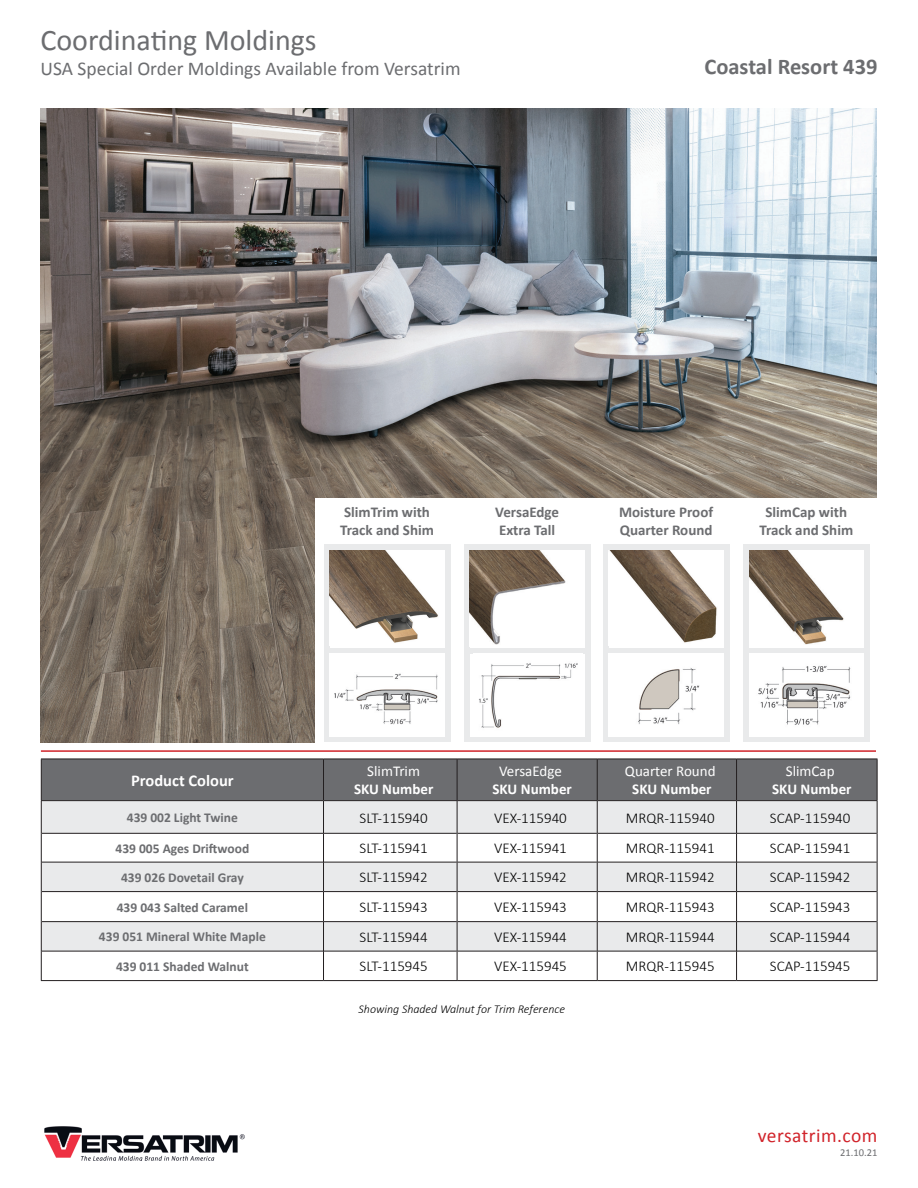
<style>
.page{position:relative;width:918px;height:1188px;background:#fff}
.page>*{position:absolute;margin:0;border:0;box-sizing:border-box;transform-origin:0 0}
.t1{font:30px "Calibri";color:#6c6d70}
.t2{font:700 22.5px "Calibri";color:#6c6d70}
.t3{font:19.5px "Calibri";color:#6c6d70}
.t4{font:19.5px "Calibri";letter-spacing:.025em;color:#d1232a}
.t5{font:700 16.5px "Calibri";color:#fff}
.t6{font:300 15px "Calibri";color:#010101}
.t7{font:700 15px/18px "Calibri";color:#6c6d70}
.t8{font:15px "Calibri";color:#fff}
.t9{font:700 15px "Calibri";color:#fff}
.t10{font:700 13.5px "Calibri";color:#6c6d70}
.t11{font:italic 300 12px "Calibri";color:#010101}
.t12{font:10.5px "Calibri";color:#6c6d70}
</style>
<div class="page">
<img style="left:44px;top:1127px;width:201px;height:34px">
<hr style="left:41px;top:750px;width:835px;height:2px;background:#d1232a">
<img style="left:40px;top:108px;width:837px;height:634px">
<div style="left:42px;top:760px;width:835px;height:40px;background:#6c6d70"></div>
<svg style="left:42px;top:801px;width:835px;height:150px;fill:#e9eaeb"></svg>
<svg style="left:324px;top:834px;width:553px;height:146px"></svg>
<hr style="left:42px;top:833px;width:281px;height:1px;background:#231f20">
<hr style="left:42px;top:862px;width:281px;height:1px;background:#231f20">
<hr style="left:42px;top:891px;width:281px;height:1px;background:#231f20">
<hr style="left:42px;top:921px;width:281px;height:1px;background:#231f20">
<hr style="left:42px;top:951px;width:281px;height:1px;background:#231f20">
<hr style="left:41px;top:980px;width:283px;height:1px;background:#231f20">
<hr style="left:324px;top:833px;width:133px;height:1px;background:#231f20">
<hr style="left:457px;top:833px;width:140px;height:1px;background:#231f20">
<hr style="left:598px;top:833px;width:138px;height:1px;background:#231f20">
<hr style="left:737px;top:833px;width:140px;height:1px;background:#231f20">
<hr style="left:324px;top:862px;width:133px;height:1px;background:#231f20">
<hr style="left:457px;top:862px;width:140px;height:1px;background:#231f20">
<hr style="left:598px;top:862px;width:138px;height:1px;background:#231f20">
<hr style="left:737px;top:862px;width:140px;height:1px;background:#231f20">
<hr style="left:324px;top:891px;width:133px;height:1px;background:#231f20">
<hr style="left:457px;top:891px;width:140px;height:1px;background:#231f20">
<hr style="left:598px;top:891px;width:138px;height:1px;background:#231f20">
<hr style="left:737px;top:891px;width:140px;height:1px;background:#231f20">
<hr style="left:324px;top:921px;width:133px;height:1px;background:#231f20">
<hr style="left:457px;top:921px;width:140px;height:1px;background:#231f20">
<hr style="left:598px;top:921px;width:138px;height:1px;background:#231f20">
<hr style="left:737px;top:921px;width:140px;height:1px;background:#231f20">
<hr style="left:324px;top:951px;width:133px;height:1px;background:#231f20">
<hr style="left:457px;top:951px;width:140px;height:1px;background:#231f20">
<hr style="left:598px;top:951px;width:138px;height:1px;background:#231f20">
<hr style="left:737px;top:951px;width:140px;height:1px;background:#231f20">
<hr style="left:324px;top:980px;width:133px;height:1px;background:#231f20">
<hr style="left:457px;top:980px;width:140px;height:1px;background:#231f20">
<hr style="left:597px;top:980px;width:140px;height:1px;background:#231f20">
<hr style="left:737px;top:980px;width:141px;height:1px;background:#231f20">
<hr style="left:323px;top:801px;width:1px;height:32px;background:#231f20">
<hr style="left:457px;top:801px;width:1px;height:32px;background:#231f20">
<hr style="left:597px;top:801px;width:1px;height:32px;background:#231f20">
<hr style="left:736px;top:801px;width:1px;height:32px;background:#231f20">
<hr style="left:877px;top:801px;width:1px;height:32px;background:#231f20">
<svg style="left:323px;top:833px;width:1px;height:29px"></svg>
<svg style="left:457px;top:833px;width:1px;height:29px"></svg>
<svg style="left:597px;top:833px;width:1px;height:29px"></svg>
<svg style="left:736px;top:833px;width:1px;height:29px"></svg>
<svg style="left:877px;top:833px;width:1px;height:29px"></svg>
<hr style="left:323px;top:862px;width:1px;height:30px;background:#231f20">
<hr style="left:457px;top:862px;width:1px;height:30px;background:#231f20">
<hr style="left:597px;top:862px;width:1px;height:30px;background:#231f20">
<hr style="left:736px;top:862px;width:1px;height:30px;background:#231f20">
<hr style="left:877px;top:862px;width:1px;height:30px;background:#231f20">
<hr style="left:323px;top:892px;width:1px;height:30px;background:#231f20">
<hr style="left:457px;top:892px;width:1px;height:30px;background:#231f20">
<hr style="left:597px;top:892px;width:1px;height:30px;background:#231f20">
<hr style="left:736px;top:892px;width:1px;height:30px;background:#231f20">
<hr style="left:877px;top:892px;width:1px;height:30px;background:#231f20">
<svg style="left:323px;top:922px;width:1px;height:58px"></svg>
<svg style="left:457px;top:922px;width:1px;height:58px"></svg>
<svg style="left:597px;top:922px;width:1px;height:58px"></svg>
<svg style="left:736px;top:922px;width:1px;height:58px"></svg>
<svg style="left:877px;top:922px;width:1px;height:58px"></svg>
<hr style="left:323px;top:759px;width:1px;height:41px;background:#231f20">
<hr style="left:457px;top:759px;width:1px;height:41px;background:#231f20">
<hr style="left:597px;top:759px;width:1px;height:41px;background:#231f20">
<hr style="left:736px;top:759px;width:1px;height:41px;background:#231f20">
<hr style="left:877px;top:759px;width:1px;height:41px;background:#231f20">
<hr style="left:41px;top:759px;width:283px;height:1px;background:#231f20">
<hr style="left:324px;top:759px;width:133px;height:1px;background:#231f20">
<hr style="left:457px;top:759px;width:140px;height:1px;background:#231f20">
<hr style="left:597px;top:759px;width:140px;height:1px;background:#231f20">
<hr style="left:737px;top:759px;width:141px;height:1px;background:#231f20">
<hr style="left:41px;top:801px;width:1px;height:32px;background:#231f20">
<svg style="left:41px;top:833px;width:1px;height:29px"></svg>
<hr style="left:41px;top:862px;width:1px;height:30px;background:#231f20">
<hr style="left:41px;top:892px;width:1px;height:30px;background:#231f20">
<svg style="left:41px;top:922px;width:1px;height:58px"></svg>
<hr style="left:41px;top:759px;width:1px;height:41px;background:#231f20">
<hr style="left:41px;top:800px;width:283px;height:1px;background:#231f20">
<hr style="left:324px;top:800px;width:133px;height:1px;background:#231f20">
<hr style="left:457px;top:800px;width:140px;height:1px;background:#231f20">
<hr style="left:597px;top:800px;width:140px;height:1px;background:#231f20">
<hr style="left:737px;top:800px;width:141px;height:1px;background:#231f20">
<div style="left:315px;top:498px;width:567px;height:252px;background:#fff"></div>
<svg style="left:603px;top:545px;width:126px;height:197px;background:#eaebeb"></svg>
<div style="left:609px;top:551px;width:114px;height:97px;background:#fff"></div>
<img style="left:610px;top:551px;width:107px;height:92px">
<img style="left:609px;top:654px;width:114px;height:82px">
<div style="left:743px;top:545px;width:126px;height:197px;background:#e9eaeb"></div>
<div style="left:749px;top:551px;width:115px;height:97px;background:#fff"></div>
<img style="left:749px;top:551px;width:95px;height:94px">
<img style="left:749px;top:654px;width:115px;height:82px">
<svg style="left:324px;top:545px;width:126px;height:197px;background:#e9e9ea"></svg>
<div style="left:330px;top:551px;width:114px;height:97px;background:#fff"></div>
<img style="left:330px;top:551px;width:108px;height:92px">
<img style="left:330px;top:654px;width:114px;height:82px">
<svg style="left:464px;top:545px;width:126px;height:197px;background:#e7e7e8"></svg>
<div style="left:470px;top:551px;width:114px;height:97px;background:#fff"></div>
<img style="left:470px;top:551px;width:96px;height:94px">
<div style="left:470px;top:654px;width:114px;height:82px;background:#fff"></div>
<img style="left:479px;top:663px;width:99px;height:65px">
<h1 class="t1" style="left:40px;top:19px;width:278px">Coordinating Moldings</h1>
<h3 class="t3" style="left:40px;top:55px;width:422px">USA Special Order Moldings Available from Versatrim</h3>
<h2 class="t2" style="left:705px;top:51px;width:174px">Coastal Resort 439</h2>
<p class="t5" style="left:131px;top:769px;width:104px">Product Colour</p>
<p class="t7" style="left:340px;top:503px;width:95px">SlimTrim with<br>Track and Shim</p>
<p class="t7" style="left:495px;top:503px;width:65px">VersaEdge<br>Extra Tall</p>
<p class="t7" style="left:619px;top:503px;width:96px">Moisture Proof<br>Quarter Round</p>
<p class="t7" style="left:759px;top:503px;width:95px;text-align:center">SlimCap with<br>Track and Shim</p>
<p class="t8" style="left:367px;top:761px;width:54px">SlimTrim</p>
<p class="t9" style="left:354px;top:779px;width:81px">SKU Number</p>
<p class="t8" style="left:499px;top:761px;width:64px">VersaEdge</p>
<p class="t9" style="left:493px;top:779px;width:81px">SKU Number</p>
<p class="t8" style="left:625px;top:761px;width:92px">Quarter Round</p>
<p class="t9" style="left:632px;top:779px;width:81px">SKU Number</p>
<p class="t8" style="left:786px;top:761px;width:50px">SlimCap</p>
<p class="t9" style="left:772px;top:779px;width:81px">SKU Number</p>
<p class="t10" style="left:127px;top:808px;width:113px">439 002 Light Twine</p>
<p class="t6" style="left:360px;top:808px;width:70px">SLT-115940</p>
<p class="t6" style="left:494px;top:808px;width:74px">VEX-115940</p>
<p class="t6" style="left:626px;top:808px;width:90px">MRQR-115940</p>
<p class="t6" style="left:770px;top:808px;width:82px">SCAP-115940</p>
<p class="t10" style="left:116px;top:839px;width:135px">439 005 Ages Driftwood</p>
<p class="t6" style="left:360px;top:839px;width:70px">SLT-115941</p>
<p class="t6" style="left:494px;top:839px;width:74px">VEX-115941</p>
<p class="t6" style="left:626px;top:839px;width:90px">MRQR-115941</p>
<p class="t6" style="left:770px;top:839px;width:82px">SCAP-115941</p>
<p class="t10" style="left:121px;top:868px;width:124px">439 026 Dovetail Gray</p>
<p class="t6" style="left:360px;top:868px;width:70px">SLT-115942</p>
<p class="t6" style="left:494px;top:868px;width:74px">VEX-115942</p>
<p class="t6" style="left:626px;top:868px;width:90px">MRQR-115942</p>
<p class="t6" style="left:770px;top:868px;width:82px">SCAP-115942</p>
<p class="t10" style="left:117px;top:898px;width:133px">439 043 Salted Caramel</p>
<p class="t6" style="left:360px;top:898px;width:70px">SLT-115943</p>
<p class="t6" style="left:494px;top:898px;width:74px">VEX-115943</p>
<p class="t6" style="left:626px;top:898px;width:90px">MRQR-115943</p>
<p class="t6" style="left:770px;top:898px;width:82px">SCAP-115943</p>
<p class="t10" style="left:99px;top:927px;width:168px">439 051 Mineral White Maple</p>
<p class="t6" style="left:360px;top:928px;width:70px">SLT-115944</p>
<p class="t6" style="left:494px;top:928px;width:74px">VEX-115944</p>
<p class="t6" style="left:626px;top:928px;width:90px">MRQR-115944</p>
<p class="t6" style="left:770px;top:928px;width:82px">SCAP-115944</p>
<p class="t10" style="left:116px;top:957px;width:134px">439 011 Shaded Walnut</p>
<p class="t6" style="left:360px;top:957px;width:70px">SLT-115945</p>
<p class="t6" style="left:494px;top:957px;width:74px">VEX-115945</p>
<p class="t6" style="left:626px;top:957px;width:90px">MRQR-115945</p>
<p class="t6" style="left:770px;top:957px;width:82px">SCAP-115945</p>
<p class="t11" style="left:359px;top:1002px;width:208px">Showing Shaded Walnut for Trim Reference</p>
<h3 class="t4" style="left:758px;top:1122px;width:121px">versatrim.com</h3>
<p class="t12" style="left:840px;top:1145px;width:39px">21.10.21</p>
</div>
